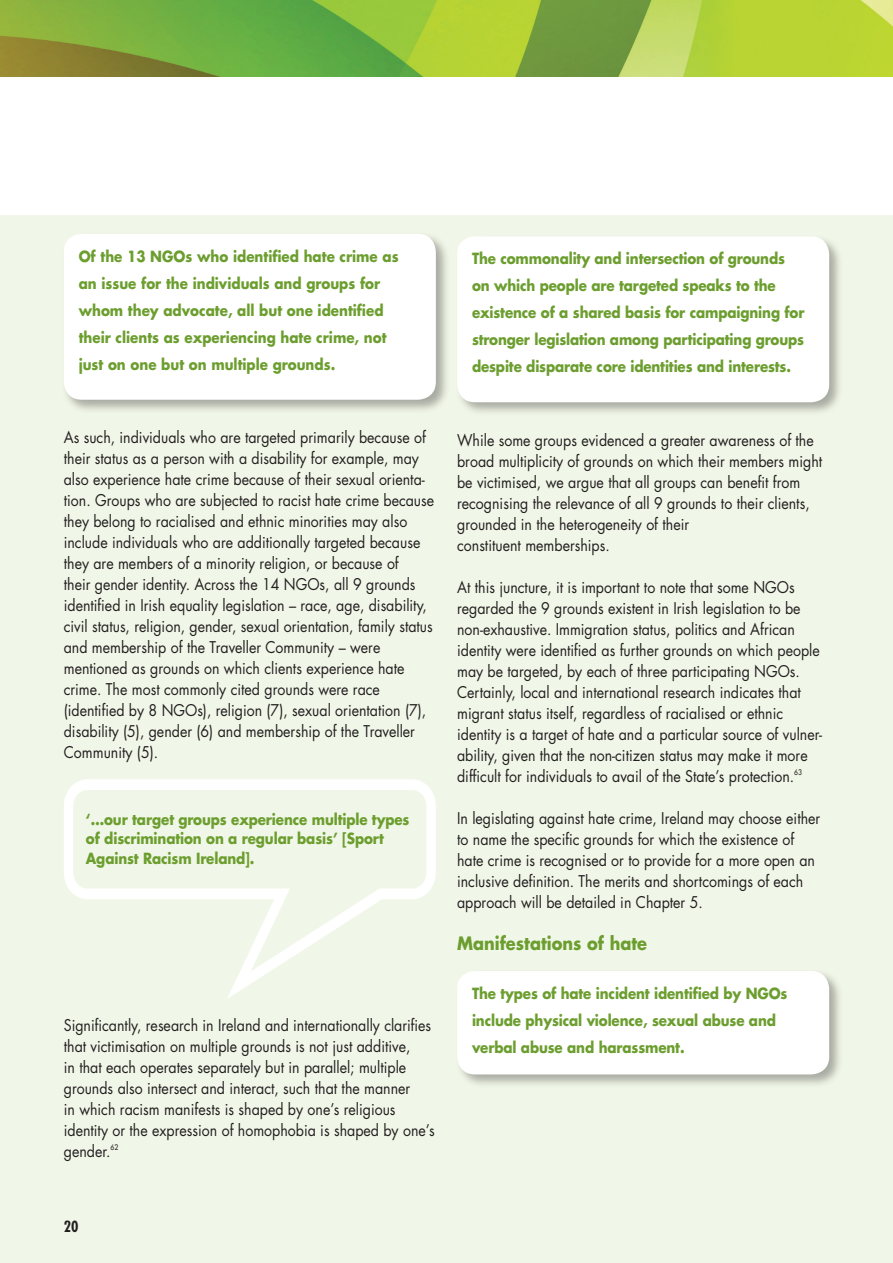
<style>
.page{position:relative;width:893px;height:1263px;background:#fff}
.page>*{position:absolute;margin:0;border:0;box-sizing:border-box;transform-origin:0 0}
.t1{font:700 18px "Futura";color:#6c9e2f;scale:.9 1}
.t2{font:15.75px/21px "Futura";color:#231f20;scale:.9 1}
.t3{font:700 15px/27px "Futura";letter-spacing:-.01em;color:#6c9e2f;scale:.9 1}
.t4{font:700 condensed 15px "Futura";color:#231f20}
.t5{font:7.5px "Futura";color:#231f20;scale:.9 1}
</style>
<div class="page">
<div style="left:0;top:215px;width:893px;height:1048px;background:#f1f7e8"></div>
<img style="left:0;top:0;width:893px;height:76px">
<div style="left:62px;top:231px;width:388px;height:183px;background:#231f20;opacity:.35"></div>
<div style="left:64px;top:234px;width:372px;height:166px;background:#fff;border-radius:18px"></div>
<svg style="left:64px;top:779px;width:372px;height:220px"></svg>
<div style="left:455px;top:234px;width:389px;height:182px;background:#231f20;opacity:.35"></div>
<div style="left:457px;top:236px;width:372px;height:166px;background:#fff;border-radius:18px"></div>
<div style="left:455px;top:968px;width:389px;height:121px;background:#231f20;opacity:.35"></div>
<div style="left:457px;top:971px;width:372px;height:103px;background:#fff;border-radius:18px"></div>
<p class="t3" style="left:79px;top:242px;width:357px">Of the 13 NGOs who identified hate crime as an issue for the individuals and groups for whom they advocate, all but one identified their clients as experiencing hate crime, not just on one but on multiple grounds.</p>
<p class="t2" style="left:64px;top:427px;width:413px">As such, individuals who are targeted primarily because of their status as a person with a disability for example, may also experience hate crime because of their sexual orienta&shy;tion. Groups who are subjected to racist hate crime because they belong to racialised and ethnic minorities may also include individuals who are additionally targeted because they are members of a minority religion, or because of<br>their gender identity. Across the 14 NGOs, all 9 grounds identified in Irish equality legislation – race, age, disability, civil status, religion, gender, sexual orientation, family status and membership of the Traveller Community – were mentioned as grounds on which clients experience hate crime. The most commonly cited grounds were race (identified by 8 NGOs), religion (7), sexual orientation (7), disability (5), gender (6) and membership of the Traveller Community (5).</p>
<p class="t3" style="left:86px;top:809px;width:361px;line-height:19.5px">‘…our target groups experience multiple types of discrimination on a regular basis’ [Sport<br>Against Racism Ireland].</p>
<p class="t2" style="left:64px;top:1015px;width:414px">Significantly, research in Ireland and internationally clarifies that victimisation on multiple grounds is not just additive,<br>in that each operates separately but in parallel; multiple grounds also intersect and interact, such that the manner<br>in which racism manifests is shaped by one’s religious identity or the expression of homophobia is shaped by one’s gender.</p>
<p class="t5" style="left:111px;top:1142px;width:10px">62</p>
<p class="t3" style="left:472px;top:244px;width:371px">The commonality and intersection of grounds on which people are targeted speaks to the existence of a shared basis for campaigning for stronger legislation among participating groups despite disparate core identities and interests.</p>
<p class="t2" style="left:457px;top:430px;width:407px">While some groups evidenced a greater awareness of the broad multiplicity of grounds on which their members might be victimised, we argue that all groups can benefit from recognising the relevance of all 9 grounds to their clients, grounded in the heterogeneity of their<br>constituent memberships.</p>
<p class="t2" style="left:457px;top:577px;width:407px">At this juncture, it is important to note that some NGOs regarded the 9 grounds existent in Irish legislation to be non-exhaustive. Immigration status, politics and African identity were identified as further grounds on which people may be targeted, by each of three participating NGOs.<br>Certainly, local and international research indicates that migrant status itself, regardless of racialised or ethnic identity is a target of hate and a particular source of vulner&shy;ability, given that the non-citizen status may make it more difficult for individuals to avail of the State’s protection.</p>
<p class="t5" style="left:794px;top:767px;width:10px">63</p>
<p class="t2" style="left:457px;top:808px;width:405px">In legislating against hate crime, Ireland may choose either to name the specific grounds for which the existence of hate crime is recognised or to provide for a more open an inclusive definition. The merits and shortcomings of each approach will be detailed in Chapter 5.</p>
<p class="t1" style="left:457px;top:931px;width:213px">Manifestations of hate</p>
<p class="t3" style="left:472px;top:979px;width:352px">The types of hate incident identified by NGOs include physical violence, sexual abuse and verbal abuse and harassment.</p>
<p class="t4" style="left:64px;top:1217px;width:16px">20</p>
</div>
